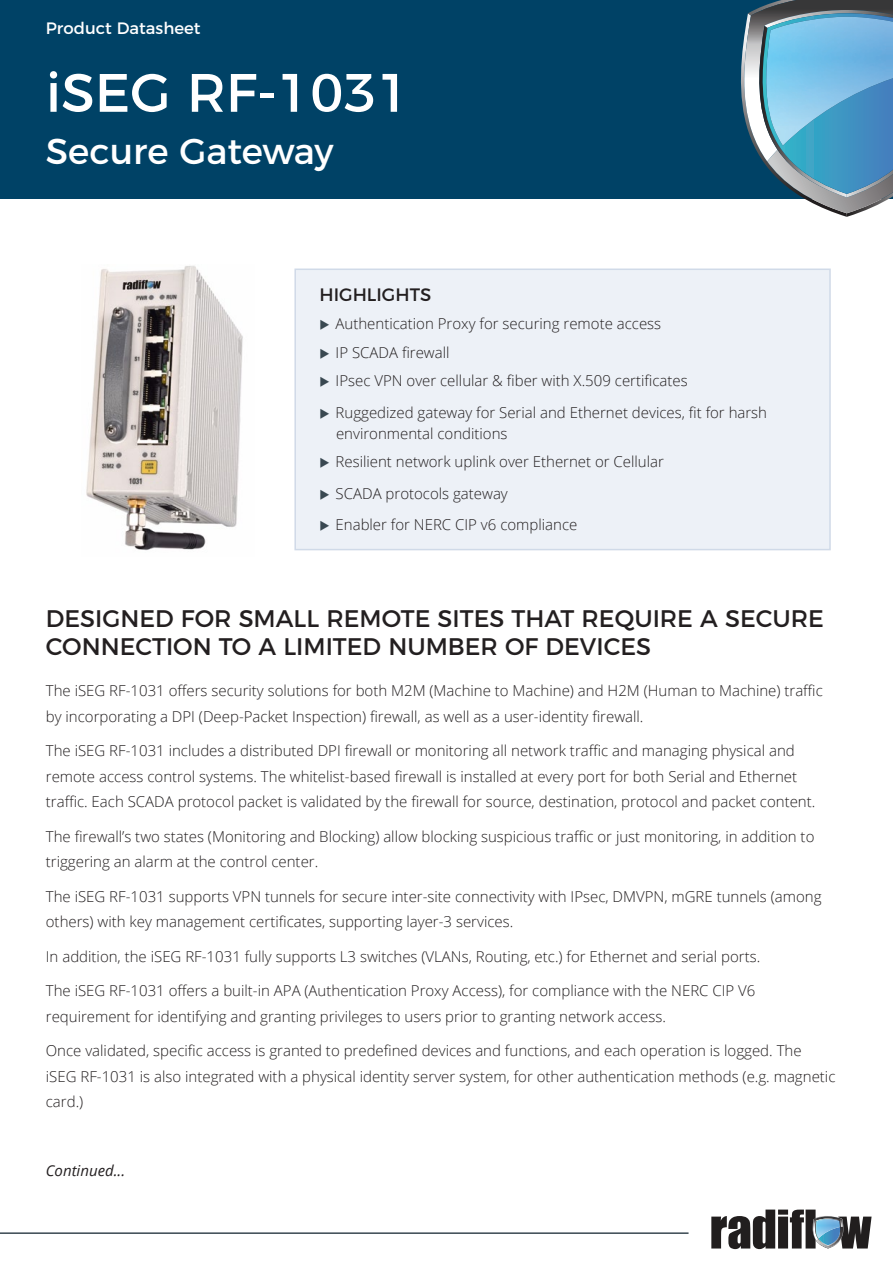
<style>
.page{position:relative;width:893px;height:1263px;background:#fff}
.page>*{position:absolute;margin:0;border:0;box-sizing:border-box;transform-origin:0 0}
.Page_Header{font:54px "Montserrat";color:#fff}
.Page_Header-2{font:36px "Montserrat";color:#fff}
.t1{font:24px/28.8px "Montserrat";color:#231f20}
.DS_features_bullets{font:18px "Montserrat";color:#231f20}
.DS_features_bullets-2{font:16.5px "Montserrat";color:#fff}
.DS_features_bullets-3{font:300 15px/25.5px "Open Sans";color:#231f20}
.t2{font:italic 15px "Open Sans";color:#231f20}
.s1{font-size:12px;color:#394851}
</style>
<div class="page">
<div style="left:294px;top:268px;width:537px;height:282px;background:#edf1f7;border:2px solid #d0dae8"></div>
<hr style="left:0;top:1232px;width:688px;height:2px;background:#394851">
<div style="left:0;top:0;width:893px;height:198px;background:#004266"></div>
<svg style="left:731px;top:0;width:162px;height:217px"></svg>
<img style="left:764px;top:17px;width:129px;height:129px">
<svg style="left:711px;top:1209px;width:161px;height:40px"></svg>
<img style="left:816px;top:1219px;width:24px;height:19px">
<img style="left:86px;top:265px;width:157px;height:286px">
<p class="DS_features_bullets-2" style="left:46px;top:15px;width:156px">Product Datasheet</p>
<p class="Page_Header" style="left:46px;top:49px;width:366px">iSEG RF-1031</p>
<p class="Page_Header-2" style="left:46px;top:122px;width:289px">Secure Gateway</p>
<p class="DS_features_bullets" style="left:320px;top:280px;width:113px">HIGHLIGHTS</p>
<p class="DS_features_bullets-3" style="left:330px;top:311px;width:333px"><span class="s1">X</span> Authentication Proxy for securing remote access</p>
<p class="DS_features_bullets-3" style="left:330px;top:339px;width:121px"><span class="s1">X</span> IP SCADA firewall</p>
<p class="DS_features_bullets-3" style="left:330px;top:368px;width:359px"><span class="s1">X</span> IPsec VPN over cellular &amp; fiber with X.509 certificates</p>
<p class="DS_features_bullets-3" style="left:336px;top:402px;width:433px;line-height:21px;text-indent:-6px"><span class="s1">X</span> Ruggedized gateway for Serial and Ethernet devices, fit for harsh environmental conditions</p>
<p class="DS_features_bullets-3" style="left:330px;top:449px;width:335px"><span class="s1">X</span> Resilient network uplink over Ethernet or Cellular</p>
<p class="DS_features_bullets-3" style="left:330px;top:480px;width:179px"><span class="s1">X</span> SCADA protocols gateway</p>
<p class="DS_features_bullets-3" style="left:330px;top:512px;width:249px"><span class="s1">X</span> Enabler for NERC CIP v6 compliance</p>
<p class="t1" style="left:46px;top:602px;width:780px">DESIGNED FOR SMALL REMOTE SITES THAT REQUIRE A SECURE<br>CONNECTION TO A LIMITED NUMBER OF DEVICES</p>
<p class="DS_features_bullets-3" style="left:46px;top:677px;width:778px">The iSEG RF-1031 offers security solutions for both M2M (Machine to Machine) and H2M (Human to Machine) traffic by incorporating a DPI (Deep-Packet Inspection) firewall, as well as a user-identity firewall.</p>
<p class="DS_features_bullets-3" style="left:46px;top:737px;width:771px">The iSEG RF-1031 includes a distributed DPI firewall or monitoring all network traffic and managing physical and remote access control systems. The whitelist-based firewall is installed at every port for both Serial and Ethernet traffic. Each SCADA protocol packet is validated by the firewall for source, destination, protocol and packet content.</p>
<p class="DS_features_bullets-3" style="left:46px;top:823px;width:770px">The firewall’s two states (Monitoring and Blocking) allow blocking suspicious traffic or just monitoring, in addition to triggering an alarm at the control center.</p>
<p class="DS_features_bullets-3" style="left:46px;top:883px;width:777px">The iSEG RF-1031 supports VPN tunnels for secure inter-site connectivity with IPsec, DMVPN, mGRE tunnels (among others) with key management certificates, supporting layer-3 services.</p>
<p class="DS_features_bullets-3" style="left:46px;top:943px;width:716px">In addition, the iSEG RF-1031 fully supports L3 switches (VLANs, Routing, etc.) for Ethernet and serial ports.</p>
<p class="DS_features_bullets-3" style="left:46px;top:977px;width:711px">The iSEG RF-1031 offers a built-in APA (Authentication Proxy Access), for compliance with the NERC CIP V6 requirement for identifying and granting privileges to users prior to granting network access.</p>
<p class="DS_features_bullets-3" style="left:46px;top:1037px;width:791px">Once validated, specific access is granted to predefined devices and functions, and each operation is logged. The iSEG RF-1031 is also integrated with a physical identity server system, for other authentication methods (e.g. magnetic card.)</p>
<p class="t2" style="left:46px;top:1160px;width:81px">Continued...</p>
</div>
